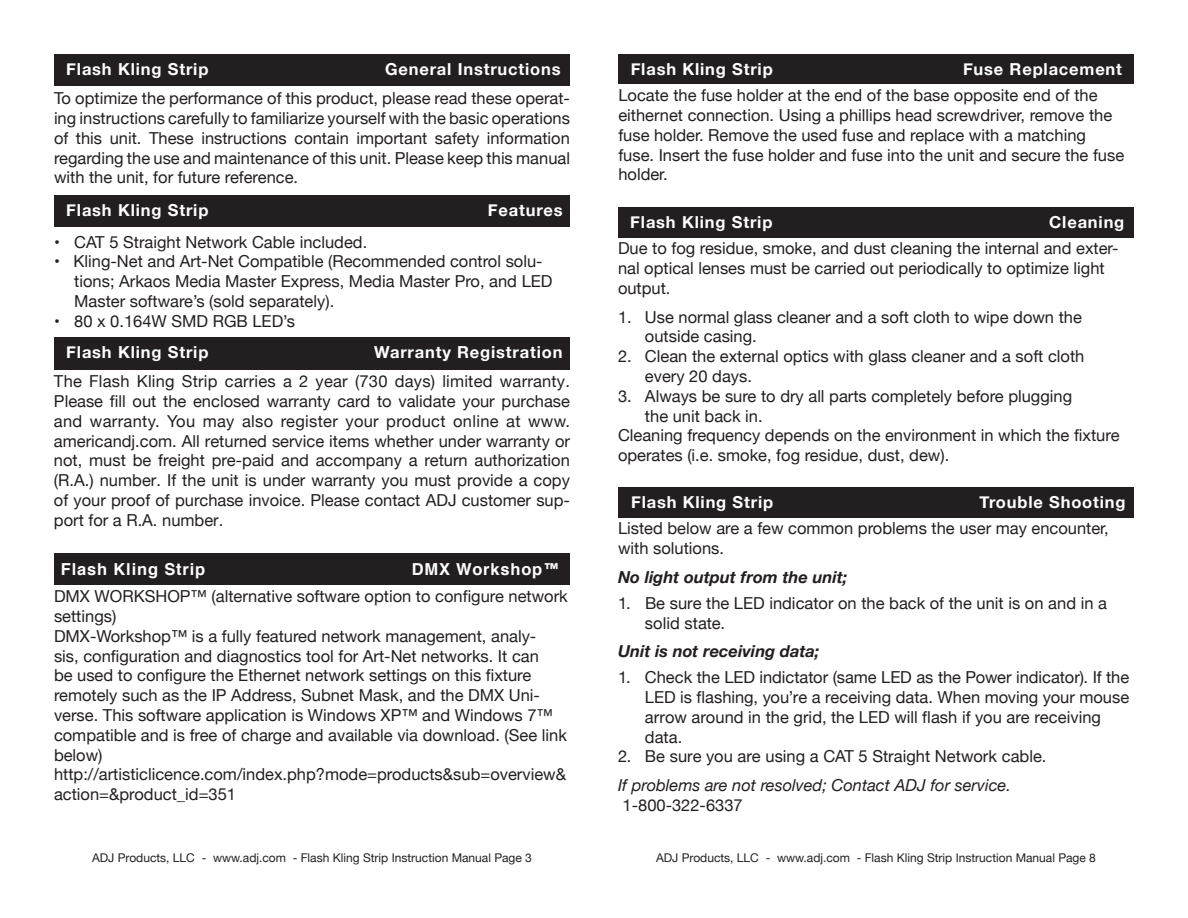
<style>
.page{position:relative;width:1188px;height:918px;background:#fff}
.page>*{position:absolute;margin:0;border:0;box-sizing:border-box;transform-origin:0 0}
.t1{font:16.5px/19.8px "Helvetica Neue";color:#231f20}
.t2{font:700 16.5px "Helvetica Neue";letter-spacing:.05em;color:#fff}
.t3{font:italic 700 16.5px "Helvetica Neue";color:#231f20}
.t4{font:italic 16.5px "Helvetica Neue";color:#231f20}
.t5{font:700 16.5px "Helvetica";letter-spacing:.05em;color:#fff}
.t6{font:12px "Helvetica Neue";color:#231f20}
</style>
<div class="page">
<div style="left:54px;top:338px;width:516px;height:31px;background:#231f20"></div>
<div style="left:54px;top:195px;width:516px;height:31px;background:#231f20"></div>
<div style="left:54px;top:54px;width:516px;height:32px;background:#231f20"></div>
<div style="left:54px;top:554px;width:516px;height:31px;background:#231f20"></div>
<div style="left:618px;top:207px;width:515px;height:30px;background:#231f20"></div>
<div style="left:619px;top:488px;width:515px;height:29px;background:#231f20"></div>
<div style="left:618px;top:54px;width:516px;height:30px;background:#231f20"></div>
<p class="t2" style="left:66px;top:56px;width:144px">Flash Kling Strip</p>
<p class="t2" style="left:385px;top:56px;width:177px">General Instructions</p>
<p class="t1" style="left:54px;top:89px;width:518px;text-align:justify">To optimize the performance of this product, please read these operat&shy;ing instructions carefully to familiarize yourself with the basic operations of this unit. These instructions contain important safety information regarding the use and maintenance of this unit. Please keep this manual with the unit, for future reference.</p>
<p class="t2" style="left:66px;top:197px;width:144px">Flash Kling Strip</p>
<p class="t2" style="left:488px;top:197px;width:76px">Features</p>
<p class="t1" style="left:54px;top:233px;width:315px">• CAT 5 Straight Network Cable included.</p>
<p class="t1" style="left:74px;top:253px;width:480px;text-indent:-20px">• Kling-Net and Art-Net Compatible (Recommended control solu&shy;tions; Arkaos Media Master Express, Media Master Pro, and LED<br>Master software’s (sold separately).</p>
<p class="t1" style="left:54px;top:312px;width:242px">• 80 x 0.164W SMD RGB LED’s</p>
<p class="t2" style="left:66px;top:339px;width:144px">Flash Kling Strip</p>
<p class="t2" style="left:374px;top:339px;width:190px">Warranty Registration</p>
<p class="t1" style="left:54px;top:372px;width:518px;text-align:justify">The Flash Kling Strip carries a 2 year (730 days) limited warranty.<br>Please fill out the enclosed warranty card to validate your purchase and warranty. You may also register your product online at www. americandj.com. All returned service items whether under warranty or not, must be freight pre-paid and accompany a return authorization (R.A.) number. If the unit is under warranty you must provide a copy of your proof of purchase invoice. Please contact ADJ customer sup&shy;port for a R.A. number.</p>
<p class="t5" style="left:61px;top:556px;width:146px">Flash Kling Strip</p>
<p class="t5" style="left:412px;top:556px;width:150px">DMX Workshop™</p>
<p class="t1" style="left:54px;top:587px;width:515px">DMX WORKSHOP™ (alternative software option to configure network settings)</p>
<p class="t1" style="left:54px;top:627px;width:514px">DMX-Workshop™ is a fully featured network management, analy-<br>sis, configuration and diagnostics tool for Art-Net networks. It can<br>be used to configure the Ethernet network settings on this fixture remotely such as the IP Address, Subnet Mask, and the DMX Uni&shy;verse. This software application is Windows XP™ and Windows 7™ compatible and is free of charge and available via download. (See link below)</p>
<p class="t1" style="left:54px;top:766px;width:514px">http://artisticlicence.com/index.php?mode=products&amp;sub=overview&amp; action=&amp;product_id=351</p>
<p class="t6" style="left:92px;top:849px;width:441px">ADJ Products, LLC - www.adj.com - Flash Kling Strip Instruction Manual Page 3</p>
<p class="t2" style="left:631px;top:56px;width:144px">Flash Kling Strip</p>
<p class="t2" style="left:963px;top:56px;width:161px">Fuse Replacement</p>
<p class="t1" style="left:618px;top:86px;width:507px">Locate the fuse holder at the end of the base opposite end of the eithernet connection. Using a phillips head screwdriver, remove the fuse holder. Remove the used fuse and replace with a matching fuse. Insert the fuse holder and fuse into the unit and secure the fuse holder.</p>
<p class="t2" style="left:630px;top:209px;width:144px">Flash Kling Strip</p>
<p class="t2" style="left:1049px;top:209px;width:77px">Cleaning</p>
<p class="t1" style="left:618px;top:239px;width:502px">Due to fog residue, smoke, and dust cleaning the internal and exter&shy;nal optical lenses must be carried out periodically to optimize light output.</p>
<p class="t1" style="left:618px;top:308px;width:465px">1. Use normal glass cleaner and a soft cloth to wipe down the</p>
<p class="t1" style="left:645px;top:328px;width:113px">outside casing.</p>
<p class="t1" style="left:618px;top:347px;width:468px">2. Clean the external optics with glass cleaner and a soft cloth</p>
<p class="t1" style="left:645px;top:367px;width:108px">every 20 days.</p>
<p class="t1" style="left:618px;top:387px;width:456px">3. Always be sure to dry all parts completely before plugging</p>
<p class="t1" style="left:645px;top:407px;width:119px">the unit back in.</p>
<p class="t1" style="left:618px;top:427px;width:503px">Cleaning frequency depends on the environment in which the fixture operates (i.e. smoke, fog residue, dust, dew).</p>
<p class="t2" style="left:631px;top:489px;width:144px">Flash Kling Strip</p>
<p class="t2" style="left:980px;top:489px;width:147px">Trouble Shooting</p>
<p class="t1" style="left:618px;top:520px;width:492px">Listed below are a few common problems the user may encounter, with solutions.</p>
<p class="t3" style="left:618px;top:564px;width:231px">No light output from the unit;</p>
<p class="t1" style="left:645px;top:594px;width:464px;text-indent:-27px">1. Be sure the LED indicator on the back of the unit is on and in a solid state.</p>
<p class="t3" style="left:618px;top:639px;width:203px">Unit is not receiving data;</p>
<p class="t1" style="left:645px;top:668px;width:486px;text-indent:-27px">1. Check the LED indictator (same LED as the Power indicator). If the LED is flashing, you’re a receiving data. When moving your mouse arrow around in the grid, the LED will flash if you are receiving data.</p>
<p class="t1" style="left:618px;top:748px;width:430px">2. Be sure you are using a CAT 5 Straight Network cable.</p>
<p class="t4" style="left:618px;top:774px;width:394px">If problems are not resolved; Contact ADJ for service.</p>
<p class="t1" style="left:623px;top:796px;width:122px">1-800-322-6337</p>
<p class="t6" style="left:656px;top:849px;width:441px">ADJ Products, LLC - www.adj.com - Flash Kling Strip Instruction Manual Page 8</p>
</div>
